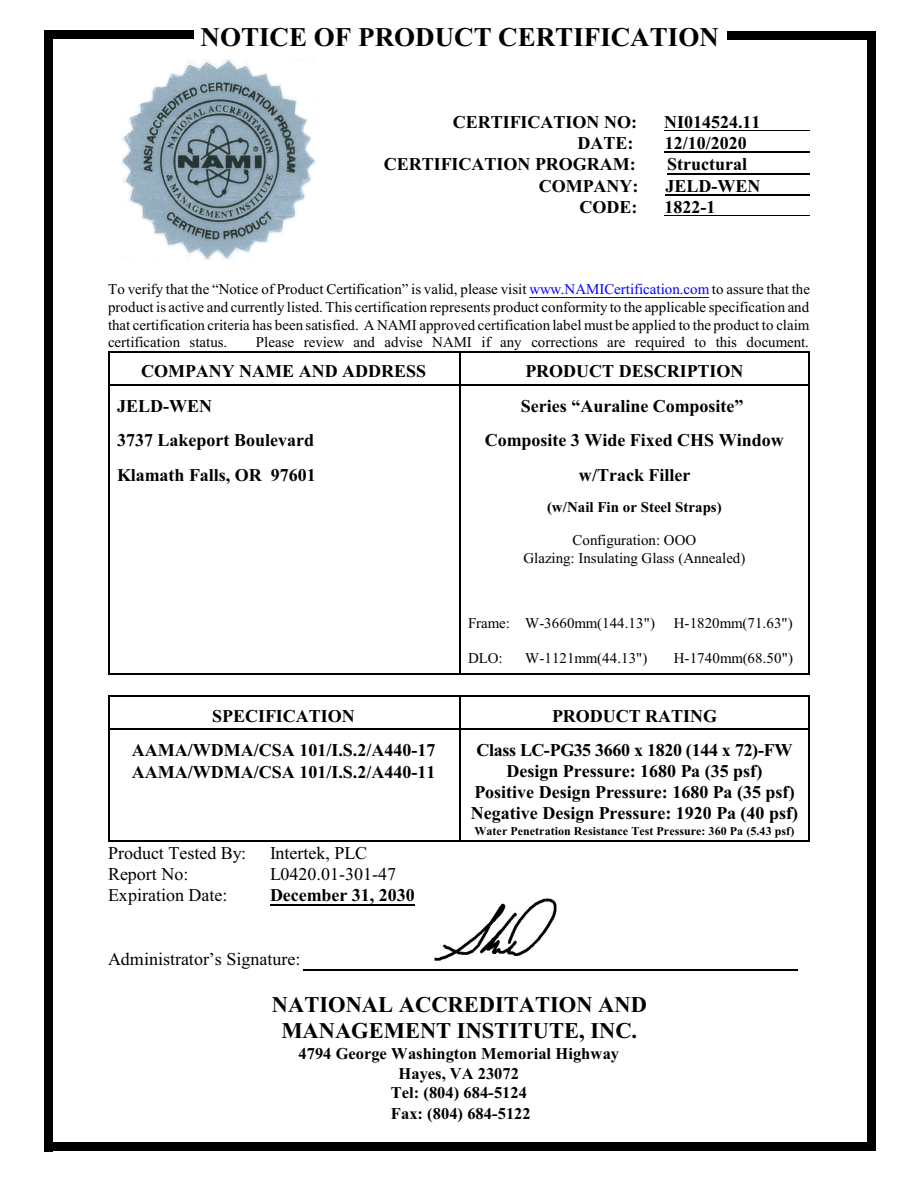
<style>
.page{position:relative;width:918px;height:1188px;background:#fff}
.page>*{position:absolute;margin:0;border:0;box-sizing:border-box;transform-origin:0 0}
.t1{font:700 27px "Times New Roman";color:#000}
.t2{font:700 22.5px/26.2px "Times New Roman";color:#000;text-align:center}
.t3{font:700 18px/21.1px "Times New Roman";color:#000}
.t4{font:18px "Times New Roman";color:#000}
.t5{font:700 16.5px/19.8px "Times New Roman";color:#000;text-align:center}
.t6{font:15px/17.7px "Times New Roman";color:#000;text-align:justify}
.t7{font:700 15px "Times New Roman";color:#000}
.t8{font:700 12px "Times New Roman";letter-spacing:.005em;color:#000}
.s1{color:#00f}
</style>
<div class="page">
<hr style="left:108px;top:351px;width:351px;height:1px;background:#000">
<hr style="left:108px;top:353px;width:1px;height:33px;background:#000">
<hr style="left:108px;top:384px;width:351px;height:2px;background:#000">
<hr style="left:809px;top:351px;width:1px;height:35px;background:#000">
<hr style="left:459px;top:351px;width:351px;height:1px;background:#000">
<hr style="left:459px;top:353px;width:1px;height:33px;background:#000">
<hr style="left:459px;top:384px;width:349px;height:2px;background:#000">
<hr style="left:108px;top:386px;width:1px;height:34px;background:#000">
<hr style="left:809px;top:386px;width:1px;height:34px;background:#000">
<hr style="left:459px;top:386px;width:1px;height:34px;background:#000">
<hr style="left:108px;top:420px;width:1px;height:35px;background:#000">
<hr style="left:809px;top:420px;width:1px;height:35px;background:#000">
<hr style="left:459px;top:420px;width:1px;height:35px;background:#000">
<hr style="left:108px;top:455px;width:1px;height:34px;background:#000">
<hr style="left:809px;top:455px;width:1px;height:34px;background:#000">
<hr style="left:459px;top:455px;width:1px;height:34px;background:#000">
<hr style="left:108px;top:489px;width:1px;height:33px;background:#000">
<hr style="left:809px;top:489px;width:1px;height:33px;background:#000">
<hr style="left:459px;top:489px;width:1px;height:33px;background:#000">
<hr style="left:108px;top:522px;width:1px;height:49px;background:#000">
<hr style="left:809px;top:522px;width:1px;height:49px;background:#000">
<hr style="left:459px;top:522px;width:1px;height:49px;background:#000">
<hr style="left:108px;top:571px;width:1px;height:34px;background:#000">
<hr style="left:809px;top:571px;width:1px;height:34px;background:#000">
<hr style="left:459px;top:571px;width:1px;height:34px;background:#000">
<hr style="left:108px;top:605px;width:1px;height:35px;background:#000">
<hr style="left:809px;top:605px;width:1px;height:35px;background:#000">
<hr style="left:459px;top:605px;width:1px;height:35px;background:#000">
<hr style="left:108px;top:673px;width:351px;height:1px;background:#000">
<hr style="left:108px;top:640px;width:1px;height:33px;background:#000">
<hr style="left:809px;top:640px;width:1px;height:34px;background:#000">
<hr style="left:459px;top:673px;width:351px;height:1px;background:#000">
<hr style="left:459px;top:640px;width:1px;height:33px;background:#000">
<hr style="left:108px;top:696px;width:351px;height:1px;background:#000">
<hr style="left:108px;top:697px;width:1px;height:33px;background:#000">
<hr style="left:108px;top:729px;width:351px;height:1px;background:#000">
<hr style="left:809px;top:696px;width:1px;height:34px;background:#000">
<hr style="left:459px;top:696px;width:351px;height:1px;background:#000">
<hr style="left:459px;top:697px;width:1px;height:33px;background:#000">
<hr style="left:459px;top:729px;width:349px;height:1px;background:#000">
<hr style="left:108px;top:840px;width:351px;height:2px;background:#000">
<hr style="left:108px;top:730px;width:1px;height:110px;background:#000">
<hr style="left:809px;top:730px;width:1px;height:112px;background:#000">
<hr style="left:459px;top:840px;width:351px;height:2px;background:#000">
<hr style="left:459px;top:730px;width:1px;height:110px;background:#000">
<hr style="left:664px;top:130px;width:146px;height:1px;background:#000">
<hr style="left:665px;top:152px;width:145px;height:1px;background:#000">
<hr style="left:667px;top:173px;width:143px;height:1px;background:#000">
<hr style="left:665px;top:194px;width:145px;height:1px;background:#000">
<hr style="left:665px;top:215px;width:145px;height:1px;background:#000">
<hr style="left:530px;top:297px;width:179px;height:1px;background:#00f">
<hr style="left:270px;top:904px;width:145px;height:1px;background:#000">
<div style="left:867px;top:32px;width:8px;height:1119px;background:#000"></div>
<div style="left:728px;top:32px;width:147px;height:8px;background:#000"></div>
<div style="left:44px;top:31px;width:9px;height:1120px;background:#000"></div>
<div style="left:44px;top:30px;width:150px;height:9px;background:#000"></div>
<hr style="left:303px;top:969px;width:495px;height:2px;background:#000">
<div style="left:44px;top:1142px;width:831px;height:9px;background:#000"></div>
<img style="left:122px;top:60px;width:194px;height:199px">
<img style="left:434px;top:898px;width:123px;height:63px">
<h1 class="t1" style="left:201px;top:28px;width:520px">NOTICE OF PRODUCT CERTIFICATION</h1>
<p class="t3" style="left:453px;top:113px;width:186px">CERTIFICATION NO:</p>
<p class="t3" style="left:664px;top:113px;width:98px">NI014524.11</p>
<p class="t3" style="left:577px;top:134px;width:57px">DATE:</p>
<p class="t3" style="left:665px;top:134px;width:84px">12/10/2020</p>
<p class="t3" style="left:384px;top:156px;width:254px">CERTIFICATION PROGRAM:</p>
<p class="t3" style="left:667px;top:156px;width:81px">Structural</p>
<p class="t3" style="left:539px;top:177px;width:101px">COMPANY:</p>
<p class="t3" style="left:666px;top:177px;width:97px">JELD-WEN</p>
<p class="t3" style="left:580px;top:198px;width:59px">CODE:</p>
<p class="t3" style="left:665px;top:198px;width:52px">1822-1</p>
<p class="t6" style="left:108px;top:282px;width:703px">To verify that the “Notice of Product Certification” is valid, please visit <span class="s1">www.NAMICertification.com</span> to assure that the product is active and currently listed. This certification represents product conformity to the applicable specification and that certification criteria has been satisfied. A NAMI approved certification label must be applied to the product to claim certification status.</p>
<p class="t6" style="left:256px;top:335px;width:555px">Please review and advise NAMI if any corrections are required to this document.</p>
<p class="t3" style="left:141px;top:363px;width:287px">COMPANY NAME AND ADDRESS</p>
<p class="t3" style="left:525px;top:363px;width:220px">PRODUCT DESCRIPTION</p>
<p class="t3" style="left:117px;top:397px;width:97px">JELD-WEN</p>
<p class="t3" style="left:521px;top:397px;width:224px">Series “Auraline Composite”</p>
<p class="t3" style="left:117px;top:432px;width:199px">3737 Lakeport Boulevard</p>
<p class="t3" style="left:485px;top:432px;width:301px">Composite 3 Wide Fixed CHS Window</p>
<p class="t3" style="left:117px;top:466px;width:200px">Klamath Falls, OR 97601</p>
<p class="t3" style="left:579px;top:466px;width:113px">w/Track Filler</p>
<p class="t7" style="left:547px;top:502px;width:176px">(w/Nail Fin or Steel Straps)</p>
<p class="t6" style="left:523px;top:533px;width:224px;text-align:center">Configuration: OOO<br>Glazing: Insulating Glass (Annealed)</p>
<p class="t6" style="left:468px;top:616px;width:189px">Frame: W-3660mm(144.13")</p>
<p class="t6" style="left:674px;top:616px;width:121px">H-1820mm(71.63")</p>
<p class="t6" style="left:468px;top:650px;width:36px">DLO:</p>
<p class="t6" style="left:525px;top:650px;width:124px">W-1121mm(44.13")</p>
<p class="t6" style="left:674px;top:650px;width:121px">H-1740mm(68.50")</p>
<p class="t3" style="left:212px;top:707px;width:144px">SPECIFICATION</p>
<p class="t3" style="left:552px;top:707px;width:167px">PRODUCT RATING</p>
<p class="t3" style="left:132px;top:742px;width:305px">AAMA/WDMA/CSA 101/I.S.2/A440-17<br>AAMA/WDMA/CSA 101/I.S.2/A440-11</p>
<p class="t3" style="left:471px;top:741px;width:329px;text-align:center">Class LC-PG35 3660 x 1820 (144 x 72)-FW Design Pressure: 1680 Pa (35 psf)<br>Positive Design Pressure: 1680 Pa (35 psf)<br>Negative Design Pressure: 1920 Pa (40 psf)</p>
<p class="t8" style="left:475px;top:827px;width:321px">Water Penetration Resistance Test Pressure: 360 Pa (5.43 psf)</p>
<p class="t4" style="left:108px;top:846px;width:140px">Product Tested By:</p>
<p class="t4" style="left:270px;top:846px;width:99px">Intertek, PLC</p>
<p class="t4" style="left:108px;top:867px;width:82px">Report No:</p>
<p class="t4" style="left:270px;top:867px;width:128px">L0420.01-301-47</p>
<p class="t4" style="left:108px;top:889px;width:121px">Expiration Date:</p>
<p class="t3" style="left:270px;top:887px;width:146px">December 31, 2030</p>
<p class="t4" style="left:108px;top:953px;width:194px">Administrator’s Signature:</p>
<h2 class="t2" style="left:272px;top:994px;width:376px">NATIONAL ACCREDITATION AND<br>MANAGEMENT INSTITUTE, INC.</h2>
<p class="t5" style="left:299px;top:1045px;width:322px">4794 George Washington Memorial Highway<br>Hayes, VA 23072<br>Tel: (804) 684-5124<br>Fax: (804) 684-5122</p>
</div>
